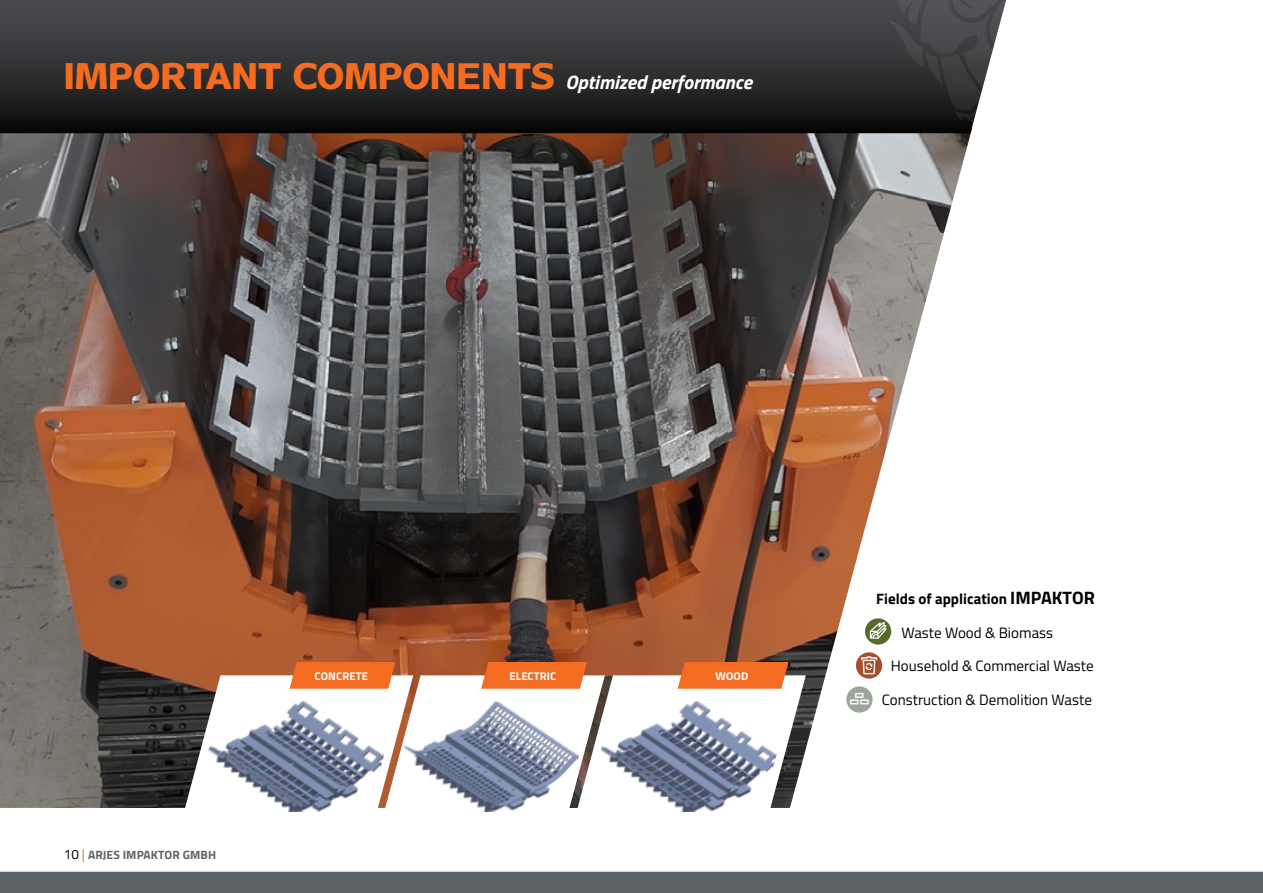
<style>
.page{position:relative;width:1263px;height:893px;background:#fff}
.page>*{position:absolute;margin:0;border:0;box-sizing:border-box;transform-origin:0 0}
.t1{font:italic 700 19.5px "Titillium";color:#fff}
.t2{font:15px "Titillium";color:#000}
.t3{font:700 15px "Titillium";color:#000}
.t4{font:700 12px "Titillium";letter-spacing:.01em;color:#5c6266}
.t5{font:700 11.25px "Titillium";letter-spacing:.01em;color:#fff}
.s1{font-family:"Palo Alto";font-weight:400;font-style:normal;font-size:36px;color:#f36c21}
.s2{font-weight:400;font-size:13.5px;color:#000}
.s3{font-weight:400;font-size:13.5px;color:#f36c21}
.s4{font-size:18px}
</style>
<div class="page">
<div style="left:0;top:872px;width:1263px;height:21px;background:#5c6266"></div>
<img style="left:0;top:133px;width:971px;height:675px">
<svg style="left:0;top:0;width:973px;height:133px;background:#2d2e30"></svg>
<svg style="left:889px;top:0;width:117px;height:124px;background:#525355"></svg>
<svg style="left:863px;top:616px;width:30px;height:30px"></svg>
<div style="left:861px;top:614px;width:34px;height:34px;border:4px solid #fff;border-radius:50%"></div>
<svg style="left:870px;top:622px;width:16px;height:17px"></svg>
<svg style="left:844px;top:684px;width:30px;height:31px"></svg>
<div style="left:842px;top:682px;width:34px;height:34px;border:4px solid #fff;border-radius:50%"></div>
<svg style="left:850px;top:693px;width:19px;height:11px"></svg>
<svg style="left:854px;top:650px;width:30px;height:30px"></svg>
<div style="left:852px;top:648px;width:34px;height:34px;border:4px solid #fff;border-radius:50%"></div>
<svg style="left:861px;top:656px;width:16px;height:18px"></svg>
<svg style="left:177px;top:662px;width:629px;height:150px"></svg>
<h1 class="t1" style="left:64px;top:67px;width:690px"><span class="s1">IMPORTANT COMPONENTS</span> Optimized performance</h1>
<p class="t4" style="left:64px;top:846px;width:154px"><span class="s2">10</span> <span class="s3">|</span> ARJES IMPAKTOR GMBH</p>
<p class="t5" style="left:315px;top:667px;width:55px">CONCRETE</p>
<p class="t5" style="left:509px;top:667px;width:48px">ELECTRIC</p>
<p class="t5" style="left:716px;top:667px;width:34px">WOOD</p>
<p class="t3" style="left:876px;top:587px;width:220px">Fields of application <span class="s4">IMPAKTOR</span></p>
<p class="t2" style="left:901px;top:621px;width:153px">Waste Wood &amp; Biomass</p>
<p class="t2" style="left:891px;top:655px;width:204px">Household &amp; Commercial Waste</p>
<p class="t2" style="left:882px;top:689px;width:212px">Construction &amp; Demolition Waste</p>
</div>
